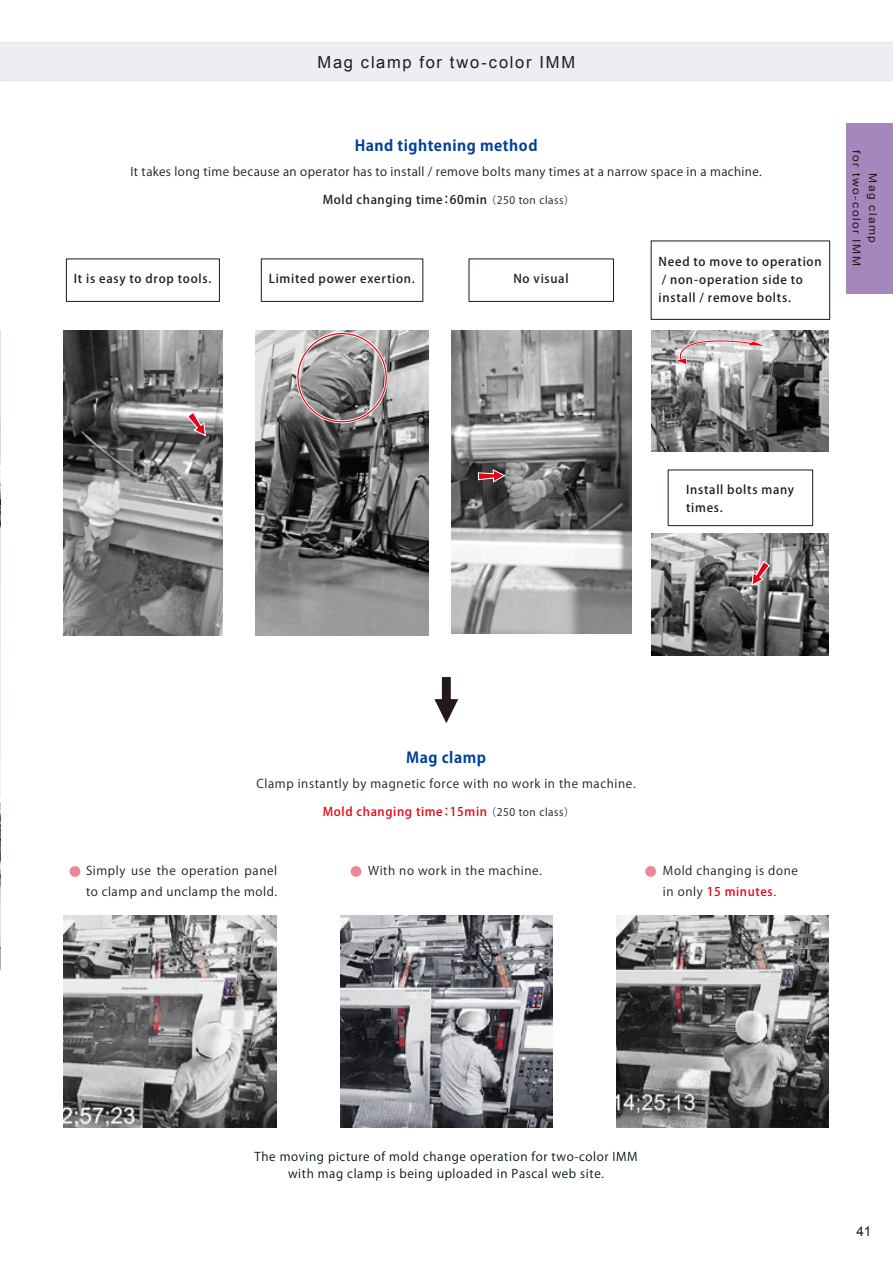
<style>
.page{position:relative;width:893px;height:1263px;background:#fff}
.page>*{position:absolute;margin:0;border:0;box-sizing:border-box;transform-origin:0 0}
.t1{font:16.5px "Arial";letter-spacing:.1em;color:#231916}
.t2{font:15px "Koz Go Pro Bold 90 msp RKSJ H";letter-spacing:.035em;color:#004098}
.t3{font:13.5px "Arial";color:#231916}
.t4{font:12px/18px "Koz Go Pro Medium 90 msp RKSJ H";letter-spacing:.06em;color:#231916}
.t5{font:12px/21px "Koz Go Pro Regular 90 msp RKSJ H";letter-spacing:.05em;color:#231916;text-align:right}
.t6{font:12px/17.2px "Koz Go Pro Regular 90 msp RKSJ H";letter-spacing:.05em;color:#001312;text-align:center}
.t7{font:12px "Koz Go Pro Regular 90 msp RKSJ H";letter-spacing:.03em;color:#231916}
.t8{font:12px "Koz Go Pro Medium 90 msp RKSJ H";letter-spacing:.05em;color:#e60013}
.t9{font:12px "Koz Go Pro Regular 90 msp RKSJ H";color:#ee869a}
.t10{font:10.8px/16.5px "Arial";letter-spacing:.12em;color:#231916;text-align:center;scale:1.11 1}
.s1{font-family:"Koz Go Pro Regular 90 msp RKSJ H";font-size:10.5px}
.s2{font-family:"Koz Go Pro Regular 90 msp RKSJ H";font-size:10.5px;color:#231916}
.s3{color:#ee869a}
.s4{font-family:"Koz Go Pro Regular 90 msp RKSJ H";color:#231916}
</style>
<div class="page">
<img style="left:256px;top:330px;width:172px;height:305px">
<img style="left:64px;top:330px;width:158px;height:306px">
<img style="left:652px;top:330px;width:177px;height:122px">
<img style="left:652px;top:534px;width:177px;height:121px">
<img style="left:451px;top:330px;width:180px;height:303px">
<svg style="left:434px;top:677px;width:24px;height:46px"></svg>
<svg style="left:186px;top:411px;width:21px;height:26px"></svg>
<svg style="left:477px;top:468px;width:29px;height:16px"></svg>
<svg style="left:751px;top:560px;width:20px;height:27px"></svg>
<img style="left:0;top:330px;width:1px;height:640px">
<img style="left:64px;top:915px;width:212px;height:213px">
<img style="left:616px;top:915px;width:213px;height:213px">
<img style="left:340px;top:915px;width:213px;height:213px">
<svg style="left:672px;top:339px;width:93px;height:27px;background:#cdc0c1"></svg>
<div style="left:296px;top:332px;width:92px;height:91px;border:3px solid #fff;border-radius:50%"></div>
<div style="left:66px;top:259px;width:154px;height:43px;border:1px solid #231916"></div>
<div style="left:469px;top:259px;width:145px;height:43px;border:1px solid #231916"></div>
<div style="left:261px;top:259px;width:162px;height:43px;border:1px solid #231916"></div>
<div style="left:651px;top:241px;width:179px;height:79px;border:1px solid #231916"></div>
<div style="left:668px;top:470px;width:145px;height:56px;border:1px solid #231916"></div>
<div style="left:0;top:43px;width:893px;height:38px;background:#eceef3"></div>
<hr style="left:0;top:43px;width:893px;height:1px;background:#d1d3d4">
<hr style="left:0;top:81px;width:893px;height:1px;background:#d1d3d4">
<div style="left:846px;top:123px;width:47px;height:170px;background:#a687bd"></div>
<h1 class="t1" style="left:318px;top:53px;width:259px">Mag clamp for two-color IMM</h1>
<p class="t2" style="left:355px;top:140px;width:184px">Hand tightening method</p>
<p class="t7" style="left:131px;top:167px;width:633px">It takes long time because an operator has to install / remove bolts many times at a narrow space in a machine.</p>
<p class="t4" style="left:323px;top:193px;width:253px">Mold changing time：60min<span class="s1">（250 ton class）</span></p>
<p class="t4" style="left:74px;top:271px;width:139px">It is easy to drop tools.</p>
<p class="t4" style="left:269px;top:271px;width:147px">Limited power exertion.</p>
<p class="t4" style="left:513px;top:271px;width:57px">No visual</p>
<p class="t4" style="left:658px;top:254px;width:165px">Need to move to operation / non-operation side to install / remove bolts.</p>
<p class="t10" style="left:881px;top:150px;width:106px;rotate:90deg">Mag clamp<br>for two-color IMM</p>
<p class="t4" style="left:686px;top:482px;width:109px">Install bolts many times.</p>
<p class="t2" style="left:406px;top:752px;width:81px">Mag clamp</p>
<p class="t5" style="left:256px;top:774px;width:381px">Clamp instantly by magnetic force with no work in the machine.</p>
<p class="t8" style="left:323px;top:807px;width:253px">Mold changing time：15min<span class="s2">（250 ton class）</span></p>
<p class="t5" style="left:350px;top:862px;width:193px"><span class="s3">●</span> With no work in the machine.</p>
<p class="t9" style="left:645px;top:867px;width:13px">●</p>
<p class="t5" style="left:69px;top:862px;width:209px"><span class="s3">●</span> Simply use the operation panel to clamp and unclamp the mold.</p>
<p class="t5" style="left:663px;top:862px;width:136px">Mold changing is done</p>
<p class="t8" style="left:663px;top:887px;width:115px"><span class="s4">in only</span> 15 minutes<span class="s4">.</span></p>
<p class="t6" style="left:254px;top:1150px;width:385px">The moving picture of mold change operation for two-color IMM with mag clamp is being uploaded in Pascal web site.</p>
<p class="t3" style="left:856px;top:1224px;width:17px">41</p>
</div>
